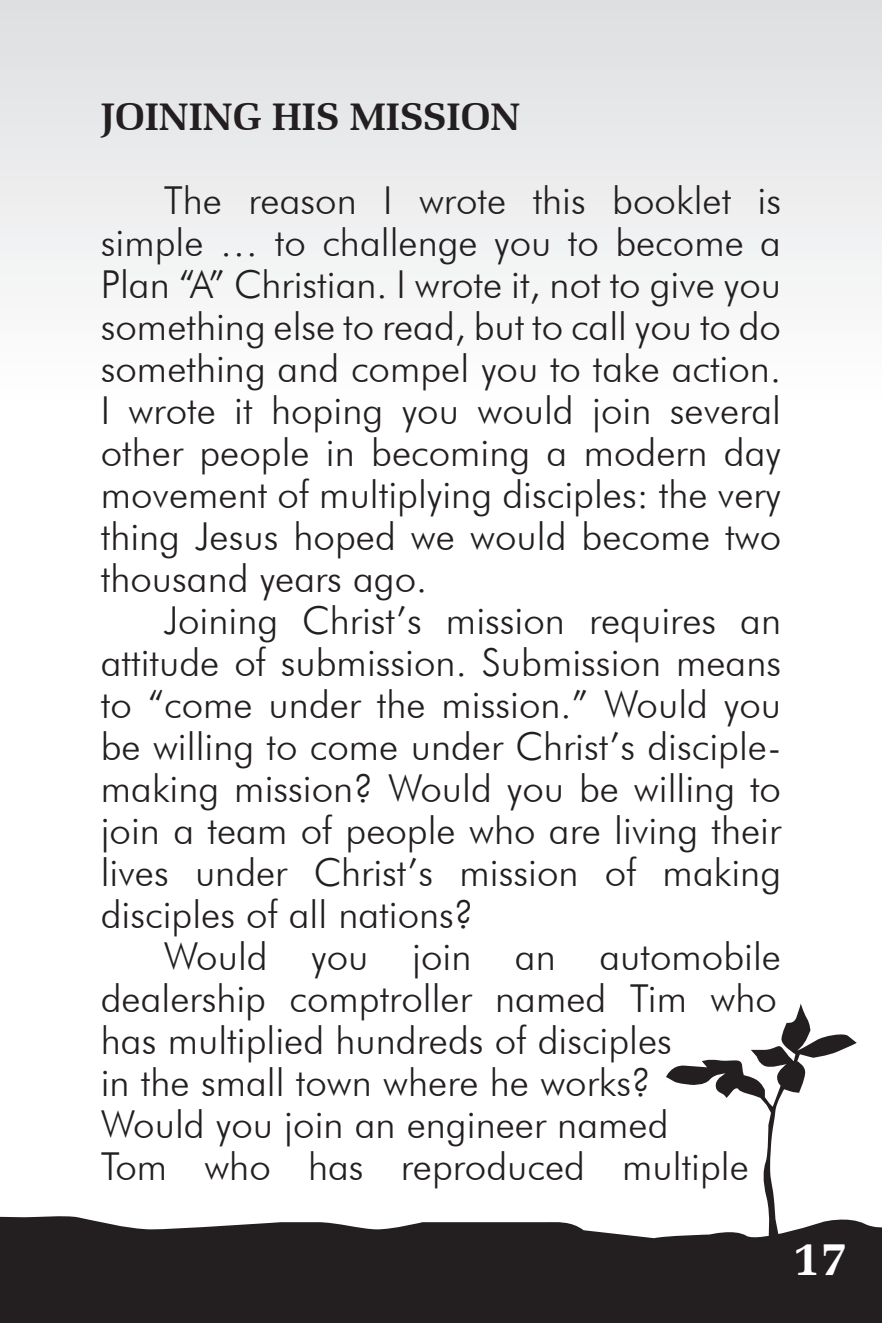
<style>
.page{position:relative;width:882px;height:1323px;background:#fff}
.page>*{position:absolute;margin:0;border:0;box-sizing:border-box;transform-origin:0 0}
.t1{font:700 49px "Zapf Elliptical 711 BT";color:#fff}
.t2{font:300 38.5px/42px "Futura BT";color:#231f20;text-align:justify}
.t3{font:700 38.5px "Zapf Elliptical 711 BT";color:#231f20}
</style>
<div class="page">
<div style="left:0;top:0;width:882px;height:406px;background:linear-gradient(to bottom,#dddfe1,#fffefe)"></div>
<svg style="left:666px;top:1003px;width:191px;height:212px"></svg>
<svg style="left:0;top:1215px;width:882px;height:108px;background:#393536"></svg>
<p class="t3" style="left:101px;top:94px;width:421px">JOINING HIS MISSION</p>
<p class="t2" style="left:101px;top:179px;width:682px;text-indent:63px">The reason I wrote this booklet is simple … to challenge you to become a Plan “A” Christian. I wrote it, not to give you something else to read, but to call you to do something and compel you to take action.<br>I wrote it hoping you would join several other people in becoming a modern day movement of multiplying disciples: the very thing Jesus hoped we would become two thousand years ago.</p>
<p class="t2" style="left:101px;top:599px;width:682px;text-indent:63px">Joining Christ’s mission requires an attitude of submission. Submission means to “come under the mission.” Would you be willing to come under Christ’s disciple&shy;making mission? Would you be willing to join a team of people who are living their lives under Christ’s mission of making disciples of all nations?</p>
<p class="t2" style="left:101px;top:935px;width:682px;text-align:left;text-indent:63px">Would you join an automobile dealership comptroller named Tim who has multiplied hundreds of disciples<br>in the small town where he works?<br>Would you join an engineer named<br>Tom who has reproduced multiple</p>
<p class="t1" style="left:793px;top:1229px;width:55px">17</p>
</div>
